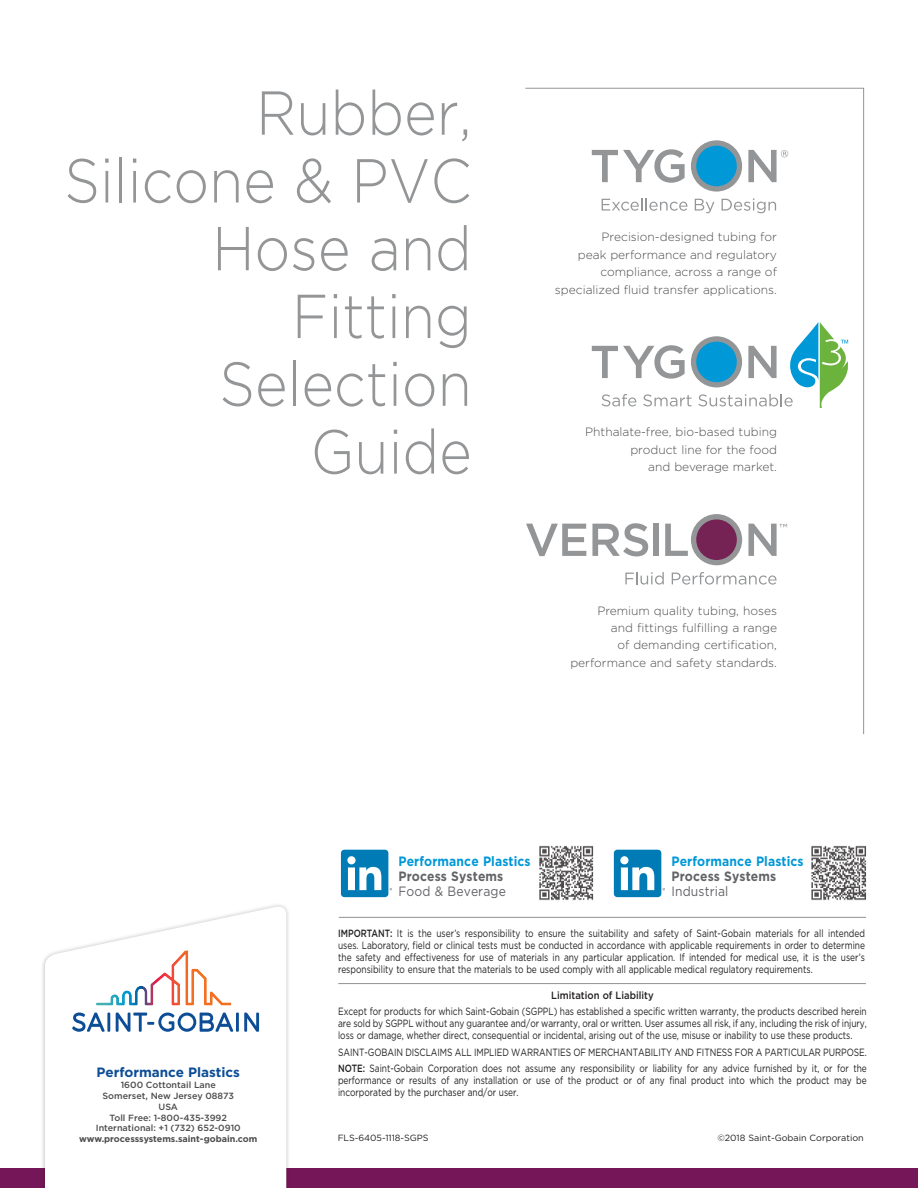
<style>
.page{position:relative;width:918px;height:1188px;background:#fff}
.page>*{position:absolute;margin:0;border:0;box-sizing:border-box;transform-origin:0 0}
.t1{font:300 61.95px/67.8px "Gotham";color:#939597;text-align:right;scale:.9 1}
.t2{font:700 13.5px "Gotham";letter-spacing:.01em;color:#0098d7;scale:.9 1}
.t3{font:700 13.5px "Gotham";letter-spacing:.01em;color:#626366;scale:.9 1}
.t4{font:13.5px "Gotham";letter-spacing:.01em;color:#626366;scale:.9 1}
.t5{font:700 13.5px "Gotham";color:#0c4d96}
.t6{font:300 12px/17.4px "Gotham";color:#4c4c4e;text-align:right}
.t7{font:10.5px/12px "Gotham";letter-spacing:-.005em;color:#221f1f;text-align:justify;scale:.8 1}
.t8{font:500 10.5px "Gotham";color:#221f1f;scale:.9 1}
.t9{font:500 9px/10.8px "Gotham";color:#4c4c4e;text-align:center}
.t10{font:9px "Gotham";color:#221f1f}
.t11{font:700 9px "Gotham";color:#4c4c4e}
.s1{font-weight:500}
</style>
<div class="page">
<div style="left:0;top:1169px;width:918px;height:19px;background:#741657"></div>
<div style="left:40px;top:902px;width:251px;height:286px;background:#221f1f;opacity:.3"></div>
<svg style="left:45px;top:905px;width:241px;height:283px"></svg>
<svg style="left:72px;top:1013px;width:33px;height:19px"></svg>
<hr style="left:107px;top:1013px;width:3px;height:19px;background:#0c4d96">
<svg style="left:116px;top:1013px;width:117px;height:19px"></svg>
<hr style="left:236px;top:1013px;width:3px;height:19px;background:#0c4d96">
<svg style="left:244px;top:1013px;width:15px;height:19px"></svg>
<img style="left:96px;top:950px;width:135px;height:56px">
<hr style="left:338px;top:983px;width:528px;height:1px;background:#221f1f">
<hr style="left:339px;top:917px;width:527px;height:1px;background:#221f1f">
<img style="left:539px;top:845px;width:55px;height:56px">
<img style="left:811px;top:845px;width:55px;height:56px">
<div style="left:341px;top:850px;width:47px;height:47px;background:#007bb5;border-radius:3px"></div>
<svg style="left:347px;top:856px;width:34px;height:34px"></svg>
<div style="left:614px;top:850px;width:47px;height:47px;background:#007bb5;border-radius:3px"></div>
<svg style="left:620px;top:856px;width:34px;height:34px"></svg>
<svg style="left:525px;top:87px;width:339px;height:648px"></svg>
<div style="left:691px;top:140px;width:51px;height:52px;background:#939597;border-radius:50%"></div>
<div style="left:696px;top:146px;width:41px;height:40px;background:#0098d7;border-radius:50%"></div>
<svg style="left:592px;top:149px;width:93px;height:34px"></svg>
<svg style="left:602px;top:198px;width:85px;height:13px"></svg>
<svg style="left:695px;top:199px;width:19px;height:14px"></svg>
<svg style="left:722px;top:198px;width:54px;height:15px"></svg>
<svg style="left:748px;top:150px;width:40px;height:32px"></svg>
<svg style="left:602px;top:394px;width:34px;height:12px"></svg>
<svg style="left:643px;top:394px;width:49px;height:12px"></svg>
<div style="left:691px;top:336px;width:51px;height:51px;background:#939597;border-radius:50%"></div>
<svg style="left:696px;top:342px;width:41px;height:40px"></svg>
<svg style="left:592px;top:345px;width:93px;height:34px"></svg>
<svg style="left:698px;top:322px;width:150px;height:86px"></svg>
<div style="left:691px;top:514px;width:51px;height:51px;background:#939597;border-radius:50%"></div>
<div style="left:696px;top:519px;width:41px;height:41px;background:#752255;border-radius:50%"></div>
<svg style="left:526px;top:524px;width:60px;height:32px"></svg>
<svg style="left:592px;top:523px;width:56px;height:33px"></svg>
<div style="left:653px;top:524px;width:6px;height:32px;background:#939597"></div>
<svg style="left:665px;top:524px;width:23px;height:32px"></svg>
<svg style="left:625px;top:572px;width:39px;height:13px"></svg>
<svg style="left:672px;top:572px;width:105px;height:13px"></svg>
<svg style="left:748px;top:524px;width:39px;height:32px"></svg>
<h1 class="t1" style="left:64px;top:82px;width:454px">Rubber,<br>Silicone &amp; PVC<br>Hose and<br>Fitting<br>Selection<br>Guide</h1>
<p class="t6" style="left:555px;top:229px;width:224px">Precision-designed tubing for<br>peak performance and regulatory compliance, across a range of specialized fluid transfer applications.</p>
<p class="t6" style="left:585px;top:424px;width:193px">Phthalate-free, bio-based tubing product line for the food<br>and beverage market.</p>
<p class="t6" style="left:570px;top:602px;width:208px">Premium quality tubing, hoses<br>and fittings fulfilling a range<br>of demanding certification, performance and safety standards.</p>
<p class="t2" style="left:398px;top:856px;width:148px">Performance Plastics</p>
<p class="t3" style="left:398px;top:871px;width:118px">Process Systems</p>
<p class="t4" style="left:398px;top:885px;width:121px">Food &amp; Beverage</p>
<p class="t2" style="left:671px;top:856px;width:148px">Performance Plastics</p>
<p class="t3" style="left:671px;top:871px;width:118px">Process Systems</p>
<p class="t4" style="left:671px;top:885px;width:65px">Industrial</p>
<p class="t5" style="left:97px;top:1067px;width:145px">Performance Plastics</p>
<p class="t9" style="left:96px;top:1080px;width:146px">1600 Cottontail Lane<br>Somerset, New Jersey 08873<br>USA<br>Toll Free: 1-800-435-3992<br>International: +1 (732) 652-0910</p>
<p class="t11" style="left:79px;top:1136px;width:180px">www.processsystems.saint-gobain.com</p>
<p class="t7" style="left:338px;top:928px;width:660px"><span class="s1">IMPORTANT:</span> It is the user’s responsibility to ensure the suitability and safety of Saint-Gobain materials for all intended uses. Laboratory, field or clinical tests must be conducted in accordance with applicable requirements in order to determine the safety and effectiveness for use of materials in any particular application. If intended for medical use, it is the user’s responsibility to ensure that the materials to be used comply with all applicable medical regulatory requirements.</p>
<p class="t8" style="left:551px;top:990px;width:115px">Limitation of Liability</p>
<p class="t7" style="left:338px;top:1006px;width:662px">Except for products for which Saint-Gobain (SGPPL) has established a specific written warranty, the products described herein are sold by SGPPL without any guarantee and/or warranty, oral or written. User assumes all risk, if any, including the risk of injury, loss or damage, whether direct, consequential or incidental, arising out of the use, misuse or inability to use these products.</p>
<p class="t7" style="left:338px;top:1044px;width:662px;line-height:16.5px">SAINT-GOBAIN DISCLAIMS ALL IMPLIED WARRANTIES OF MERCHANTABILITY AND FITNESS FOR A PARTICULAR PURPOSE.<br><span class="s1">NOTE:</span> Saint-Gobain Corporation does not assume any responsibility or liability for any advice furnished by it, or for the</p>
<p class="t7" style="left:338px;top:1075px;width:662px">performance or results of any installation or use of the product or of any final product into which the product may be incorporated by the purchaser and/or user.</p>
<p class="t10" style="left:338px;top:1133px;width:92px">FLS-6405-1118-SGPS</p>
<p class="t10" style="left:717px;top:1133px;width:148px">©2018 Saint-Gobain Corporation</p>
</div>
